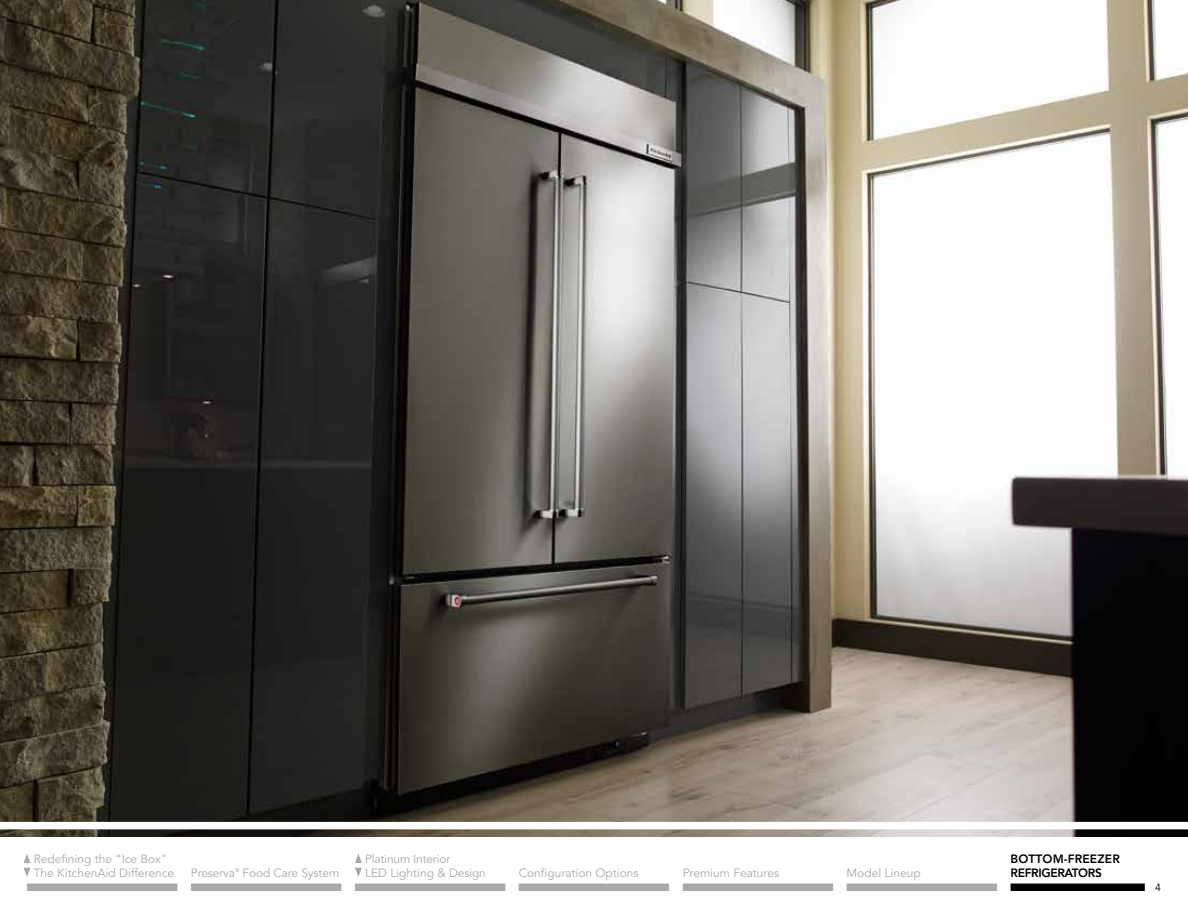
<style>
.page{position:relative;width:1188px;height:918px;background:#fff}
.page>*{position:absolute;margin:0;border:0;box-sizing:border-box;transform-origin:0 0}
.t1{font:12px/13.5px "Avenir LT Std";color:#a7a9ac}
.t2{font:800 12px "Avenir LT Std";letter-spacing:.01em;color:#000}
.t3{font:800 12px "Avenir LT Std";letter-spacing:-.03em;color:#000}
.t4{font:10.5px "Avenir LT Std";color:#000}
.t5{font:5.4px "Avenir LT Std";color:#a7a9ac}
</style>
<div class="page">
<svg style="left:355px;top:854px;width:7px;height:23px"></svg>
<svg style="left:24px;top:854px;width:6px;height:23px"></svg>
<div style="left:27px;top:884px;width:150px;height:7px;background:#a7a9ac"></div>
<div style="left:191px;top:884px;width:150px;height:7px;background:#a7a9ac"></div>
<div style="left:355px;top:884px;width:150px;height:7px;background:#a7a9ac"></div>
<div style="left:519px;top:884px;width:150px;height:7px;background:#a7a9ac"></div>
<div style="left:683px;top:884px;width:150px;height:7px;background:#a7a9ac"></div>
<div style="left:1011px;top:884px;width:134px;height:7px;background:#000"></div>
<div style="left:847px;top:884px;width:150px;height:7px;background:#a7a9ac"></div>
<img style="left:0;top:0;width:1188px;height:837px">
<div style="left:0;top:822px;width:1188px;height:7px;background:#fff"></div>
<p class="t1" style="left:34px;top:853px;width:142px">Redefining the “Ice Box”<br>The KitchenAid Difference</p>
<p class="t1" style="left:365px;top:853px;width:122px">Platinum Interior<br>LED Lighting &amp; Design</p>
<p class="t1" style="left:191px;top:866px;width:46px">Preserva</p>
<p class="t5" style="left:235px;top:867px;width:6px">®</p>
<p class="t1" style="left:243px;top:866px;width:98px">Food Care System</p>
<p class="t1" style="left:519px;top:866px;width:121px">Configuration Options</p>
<p class="t1" style="left:683px;top:866px;width:98px">Premium Features</p>
<p class="t2" style="left:1011px;top:852px;width:111px">BOTTOM-FREEZER</p>
<p class="t1" style="left:847px;top:866px;width:76px">Model Lineup</p>
<p class="t3" style="left:1011px;top:865px;width:93px">REFRIGERATORS</p>
<p class="t4" style="left:1155px;top:881px;width:7px">4</p>
</div>
